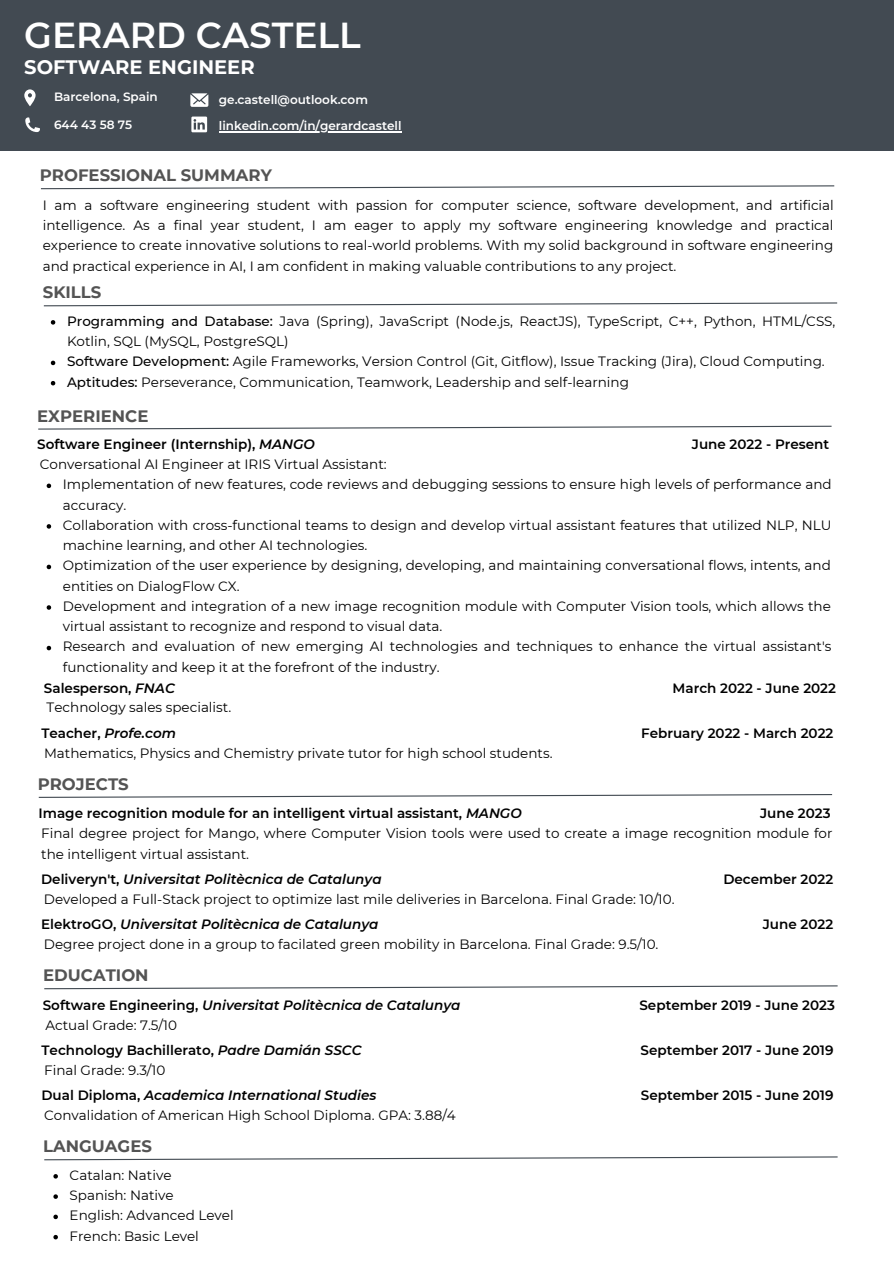
<style>
.page{position:relative;width:894px;height:1264px;background:#fff}
.page>*{position:absolute;margin:0;border:0;box-sizing:border-box;transform-origin:0 0}
.t1{font:600 36px "Montserrat";color:#fff}
.t2{font:700 19.5px "Montserrat";color:#fff}
.t3{font:700 16.5px "Montserrat";color:#545454}
.t4{font:13.5px/20.2px "Montserrat";color:#000}
.t5{font:600 13.5px "Montserrat";color:#000}
.t6{font:italic 600 13.5px "Montserrat";color:#000}
.t7{font:600 12px "Montserrat";color:#fff}
.s1{font-weight:500}
.s2{font-style:italic}
.s3{font-style:normal}
</style>
<div class="page">
<div style="left:0;top:0;width:893px;height:150px;background:#424a52"></div>
<svg style="left:40px;top:185px;width:795px;height:5px"></svg>
<svg style="left:43px;top:302px;width:795px;height:5px"></svg>
<svg style="left:38px;top:425px;width:794px;height:5px"></svg>
<svg style="left:38px;top:794px;width:795px;height:4px"></svg>
<svg style="left:44px;top:985px;width:794px;height:4px"></svg>
<svg style="left:47px;top:483px;width:4px;height:5px"></svg>
<svg style="left:47px;top:524px;width:4px;height:4px"></svg>
<svg style="left:47px;top:564px;width:4px;height:5px"></svg>
<svg style="left:47px;top:605px;width:4px;height:4px"></svg>
<svg style="left:47px;top:645px;width:4px;height:5px"></svg>
<svg style="left:44px;top:1156px;width:794px;height:4px"></svg>
<svg style="left:53px;top:1174px;width:5px;height:4px"></svg>
<svg style="left:53px;top:1194px;width:5px;height:4px"></svg>
<svg style="left:53px;top:1214px;width:5px;height:5px"></svg>
<svg style="left:53px;top:1234px;width:5px;height:5px"></svg>
<svg style="left:51px;top:320px;width:4px;height:4px"></svg>
<svg style="left:51px;top:360px;width:4px;height:5px"></svg>
<svg style="left:51px;top:381px;width:4px;height:4px"></svg>
<svg style="left:24px;top:89px;width:12px;height:17px"></svg>
<svg style="left:190px;top:93px;width:18px;height:14px"></svg>
<svg style="left:25px;top:117px;width:15px;height:15px"></svg>
<svg style="left:191px;top:117px;width:16px;height:15px"></svg>
<hr style="left:219px;top:131px;width:182px;height:1px;background:#fff">
<h1 class="t1" style="left:24px;top:13px;width:338px">GERARD CASTELL</h1>
<h2 class="t2" style="left:24px;top:56px;width:232px">SOFTWARE ENGINEER</h2>
<p class="t7" style="left:54px;top:89px;width:105px">Barcelona, Spain</p>
<p class="t7" style="left:219px;top:92px;width:151px">ge.castell@outlook.com</p>
<p class="t7" style="left:54px;top:117px;width:80px">644 43 58 75</p>
<p class="t7" style="left:219px;top:119px;width:184px">linkedin.com/in/gerardcastell</p>
<p class="t3" style="left:40px;top:165px;width:233px">PROFESSIONAL SUMMARY</p>
<p class="t4" style="left:43px;top:195px;width:792px;text-align:justify">I am a software engineering student with passion for computer science, software development, and artificial intelligence. As a final year student, I am eager to apply my software engineering knowledge and practical experience to create innovative solutions to real-world problems. With my solid background in software engineering and practical experience in AI, I am confident in making valuable contributions to any project.</p>
<p class="t3" style="left:43px;top:282px;width:60px">SKILLS</p>
<p class="t4" style="left:67px;top:311px;width:769px"><span class="s1">Programming and Database:</span> Java (Spring), JavaScript (Node.js, ReactJS), TypeScript, C++, Python, HTML/CSS, Kotlin, SQL (MySQL, PostgreSQL)<br><span class="s1">Software Development:</span> Agile Frameworks, Version Control (Git, Gitflow), Issue Tracking (Jira), Cloud Computing.<br><span class="s1">Aptitudes:</span> Perseverance, Communication, Teamwork, Leadership and self-learning</p>
<p class="t3" style="left:37px;top:406px;width:113px">EXPERIENCE</p>
<p class="t5" style="left:37px;top:436px;width:279px">Software Engineer (Internship), <span class="s2">MANGO</span></p>
<p class="t5" style="left:691px;top:436px;width:139px">June 2022 - Present</p>
<p class="t4" style="left:40px;top:454px;width:348px">Conversational AI Engineer at IRIS Virtual Assistant:</p>
<p class="t4" style="left:63px;top:474px;width:770px">Implementation of new features, code reviews and debugging sessions to ensure high levels of performance and accuracy.<br>Collaboration with cross-functional teams to design and develop virtual assistant features that utilized NLP, NLU machine learning, and other AI technologies.<br>Optimization of the user experience by designing, developing, and maintaining conversational flows, intents, and entities on DialogFlow CX.<br>Development and integration of a new image recognition module with Computer Vision tools, which allows the virtual assistant to recognize and respond to visual data.<br>Research and evaluation of new emerging AI technologies and techniques to enhance the virtual assistant's functionality and keep it at the forefront of the industry.</p>
<p class="t5" style="left:44px;top:679px;width:132px">Salesperson, <span class="s2">FNAC</span></p>
<p class="t5" style="left:672px;top:679px;width:165px">March 2022 - June 2022</p>
<p class="t4" style="left:47px;top:697px;width:186px">Technology sales specialist.</p>
<p class="t6" style="left:41px;top:724px;width:136px"><span class="s3">Teacher,</span> Profe.com</p>
<p class="t5" style="left:641px;top:724px;width:194px">February 2022 - March 2022</p>
<p class="t4" style="left:44px;top:742px;width:510px">Mathematics, Physics and Chemistry private tutor for high school students.</p>
<p class="t3" style="left:38px;top:774px;width:92px">PROJECTS</p>
<p class="t5" style="left:39px;top:805px;width:484px">Image recognition module for an intelligent virtual assistant, <span class="s2">MANGO</span></p>
<p class="t5" style="left:760px;top:805px;width:72px">June 2023</p>
<p class="t4" style="left:41px;top:823px;width:792px">Final degree project for Mango, where Computer Vision tools were used to create a image recognition module for the intelligent virtual assistant.</p>
<p class="t6" style="left:41px;top:870px;width:342px"><span class="s3">Deliveryn't,</span> Universitat Politècnica de Catalunya</p>
<p class="t5" style="left:723px;top:870px;width:111px">December 2022</p>
<p class="t4" style="left:44px;top:888px;width:632px">Developed a Full-Stack project to optimize last mile deliveries in Barcelona. Final Grade: 10/10.</p>
<p class="t6" style="left:41px;top:916px;width:339px"><span class="s3">ElektroGO,</span> Universitat Politècnica de Catalunya</p>
<p class="t5" style="left:762px;top:916px;width:72px">June 2022</p>
<p class="t4" style="left:44px;top:934px;width:616px">Degree project done in a group to facilated green mobility in Barcelona. Final Grade: 9.5/10.</p>
<p class="t3" style="left:43px;top:965px;width:107px">EDUCATION</p>
<p class="t6" style="left:43px;top:996px;width:419px"><span class="s3">Software Engineering,</span> Universitat Politècnica de Catalunya</p>
<p class="t5" style="left:639px;top:996px;width:197px">September 2019 - June 2023</p>
<p class="t4" style="left:45px;top:1014px;width:133px">Actual Grade: 7.5/10</p>
<p class="t5" style="left:41px;top:1041px;width:321px">Technology Bachillerato, <span class="s2">Padre Damián SSCC</span></p>
<p class="t5" style="left:640px;top:1041px;width:194px">September 2017 - June 2019</p>
<p class="t4" style="left:44px;top:1059px;width:123px">Final Grade: 9.3/10</p>
<p class="t6" style="left:41px;top:1087px;width:336px"><span class="s3">Dual Diploma,</span> Academica International Studies</p>
<p class="t5" style="left:640px;top:1087px;width:194px">September 2015 - June 2019</p>
<p class="t3" style="left:43px;top:1136px;width:110px">LANGUAGES</p>
<p class="t4" style="left:70px;top:1164px;width:165px">Catalan: Native<br>Spanish: Native<br>English: Advanced Level<br>French: Basic Level</p>
<p class="t4" style="left:44px;top:1105px;width:413px">Convalidation of American High School Diploma. GPA: 3.88/4</p>
</div>
